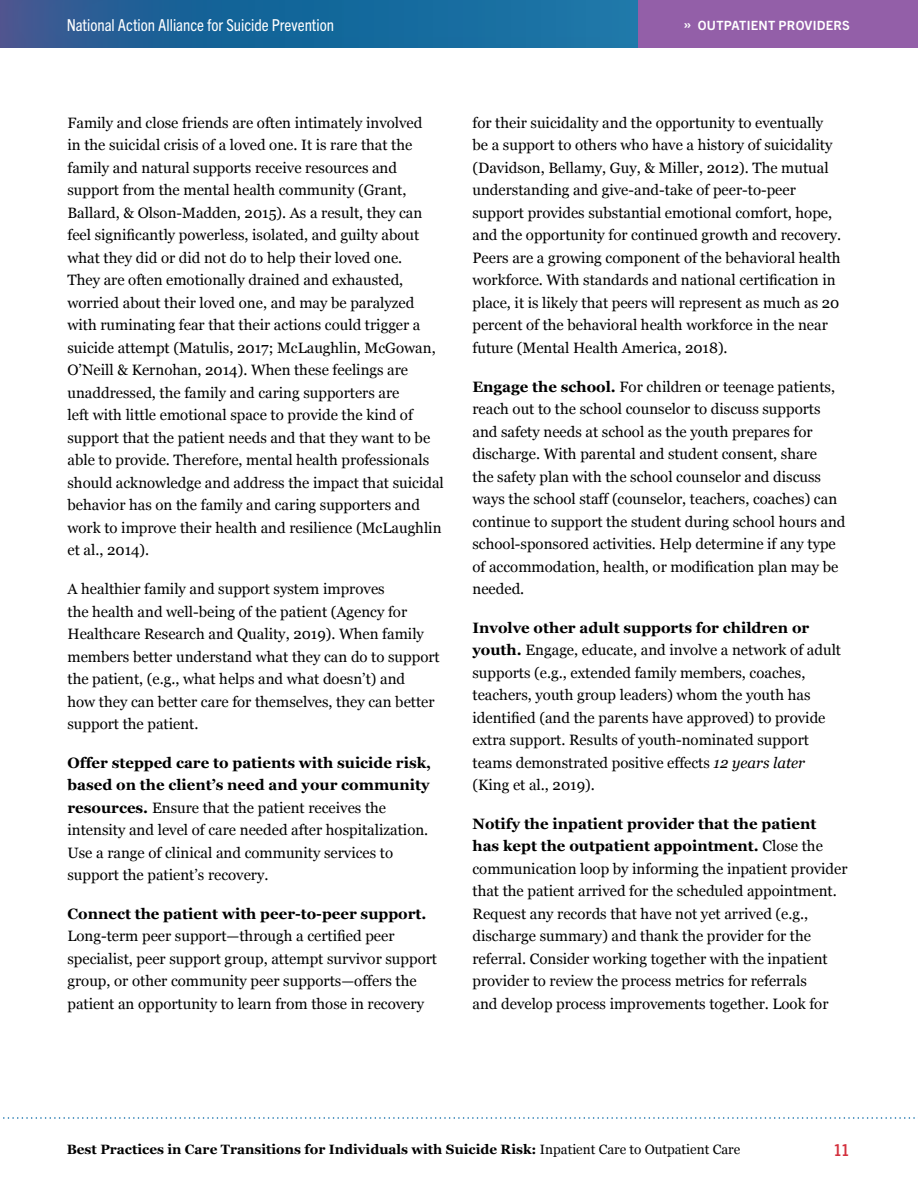
<style>
.page{position:relative;width:918px;height:1188px;background:#fff}
.page>*{position:absolute;margin:0;border:0;box-sizing:border-box;transform-origin:0 0}
.t1{font:condensed 16.5px "Trade Gothic Next LT Pro";color:#fff}
.t2{font:700 condensed 16.5px "Trade Gothic Next LT Pro";color:#d3303d}
.Body_Georgia_10_15{font:15px/22.5px "Georgia";color:#000}
.t3{font:700 13.5px "Georgia";color:#000}
.Blue_Tabe_Header{font:700 12.75px "Trade Gothic Next LT Pro";letter-spacing:.02em;color:#fff}
.s1{font-size:13.5px}
.s2{font-weight:700}
.s3{font-style:italic}
.s4{font-weight:400}
</style>
<div class="page">
<div style="left:0;top:0;width:918px;height:49px;background:#1c73a5"></div>
<div style="left:0;top:0;width:459px;height:60px;background:#000;opacity:.2"></div>
<svg style="left:3px;top:1117px;width:912px;height:2px"></svg>
<div style="left:638px;top:0;width:280px;height:47px;background:#935fa8"></div>
<p class="t1" style="left:67px;top:14px;width:269px">National Action Alliance for Suicide Prevention</p>
<p class="Blue_Tabe_Header" style="left:684px;top:17px;width:168px"><span class="s1">»</span> OUTPATIENT PROVIDERS</p>
<p class="Body_Georgia_10_15" style="left:68px;top:111px;width:378px">Family and close friends are often intimately involved<br>in the suicidal crisis of a loved one. It is rare that the family and natural supports receive resources and support from the mental health community (Grant, Ballard, &amp; Olson-Madden, 2015). As a result, they can feel significantly powerless, isolated, and guilty about what they did or did not do to help their loved one.<br>They are often emotionally drained and exhausted, worried about their loved one, and may be paralyzed with ruminating fear that their actions could trigger a suicide attempt (Matulis, 2017; McLaughlin, McGowan, O’Neill &amp; Kernohan, 2014). When these feelings are unaddressed, the family and caring supporters are<br>left with little emotional space to provide the kind of support that the patient needs and that they want to be able to provide. Therefore, mental health professionals should acknowledge and address the impact that suicidal behavior has on the family and caring supporters and work to improve their health and resilience (McLaughlin et al., 2014).</p>
<p class="Body_Georgia_10_15" style="left:68px;top:578px;width:374px">A healthier family and support system improves<br>the health and well-being of the patient (Agency for Healthcare Research and Quality, 2019). When family members better understand what they can do to support the patient, (e.g., what helps and what doesn’t) and<br>how they can better care for themselves, they can better support the patient.</p>
<p class="Body_Georgia_10_15" style="left:68px;top:751px;width:365px"><span class="s2">Offer stepped care to patients with suicide risk, based on the client’s need and your community resources.</span> Ensure that the patient receives the intensity and level of care needed after hospitalization.<br>Use a range of clinical and community services to support the patient’s recovery.</p>
<p class="Body_Georgia_10_15" style="left:68px;top:903px;width:371px"><span class="s2">Connect the patient with peer-to-peer support.<br></span>Long-term peer support—through a certified peer specialist, peer support group, attempt survivor support group, or other community peer supports—offers the patient an opportunity to learn from those in recovery</p>
<p class="Body_Georgia_10_15" style="left:472px;top:111px;width:370px">for their suicidality and the opportunity to eventually be a support to others who have a history of suicidality (Davidson, Bellamy, Guy, &amp; Miller, 2012). The mutual understanding and give-and-take of peer-to-peer support provides substantial emotional comfort, hope, and the opportunity for continued growth and recovery.<br>Peers are a growing component of the behavioral health workforce. With standards and national certification in place, it is likely that peers will represent as much as 20 percent of the behavioral health workforce in the near future (Mental Health America, 2018).</p>
<p class="Body_Georgia_10_15" style="left:472px;top:375px;width:375px"><span class="s2">Engage the school.</span> For children or teenage patients, reach out to the school counselor to discuss supports and safety needs at school as the youth prepares for discharge. With parental and student consent, share<br>the safety plan with the school counselor and discuss ways the school staff (counselor, teachers, coaches) can continue to support the student during school hours and school-sponsored activities. Help determine if any type of accommodation, health, or modification plan may be needed.</p>
<p class="Body_Georgia_10_15" style="left:472px;top:616px;width:370px"><span class="s2">Involve other adult supports for children or youth.</span> Engage, educate, and involve a network of adult supports (e.g., extended family members, coaches, teachers, youth group leaders) whom the youth has identified (and the parents have approved) to provide extra support. Results of youth-nominated support teams demonstrated positive effects <span class="s3">12 years later </span>(King et al., 2019).</p>
<p class="Body_Georgia_10_15" style="left:472px;top:813px;width:377px"><span class="s2">Notify the inpatient provider that the patient<br>has kept the outpatient appointment.</span> Close the communication loop by informing the inpatient provider that the patient arrived for the scheduled appointment.<br>Request any records that have not yet arrived (e.g., discharge summary) and thank the provider for the referral. Consider working together with the inpatient provider to review the process metrics for referrals<br>and develop process improvements together. Look for</p>
<p class="t3" style="left:67px;top:1142px;width:675px">Best Practices in Care Transitions for Individuals with Suicide Risk: <span class="s4">Inpatient Care to Outpatient Care</span></p>
<p class="t2" style="left:834px;top:1139px;width:17px">11</p>
</div>
